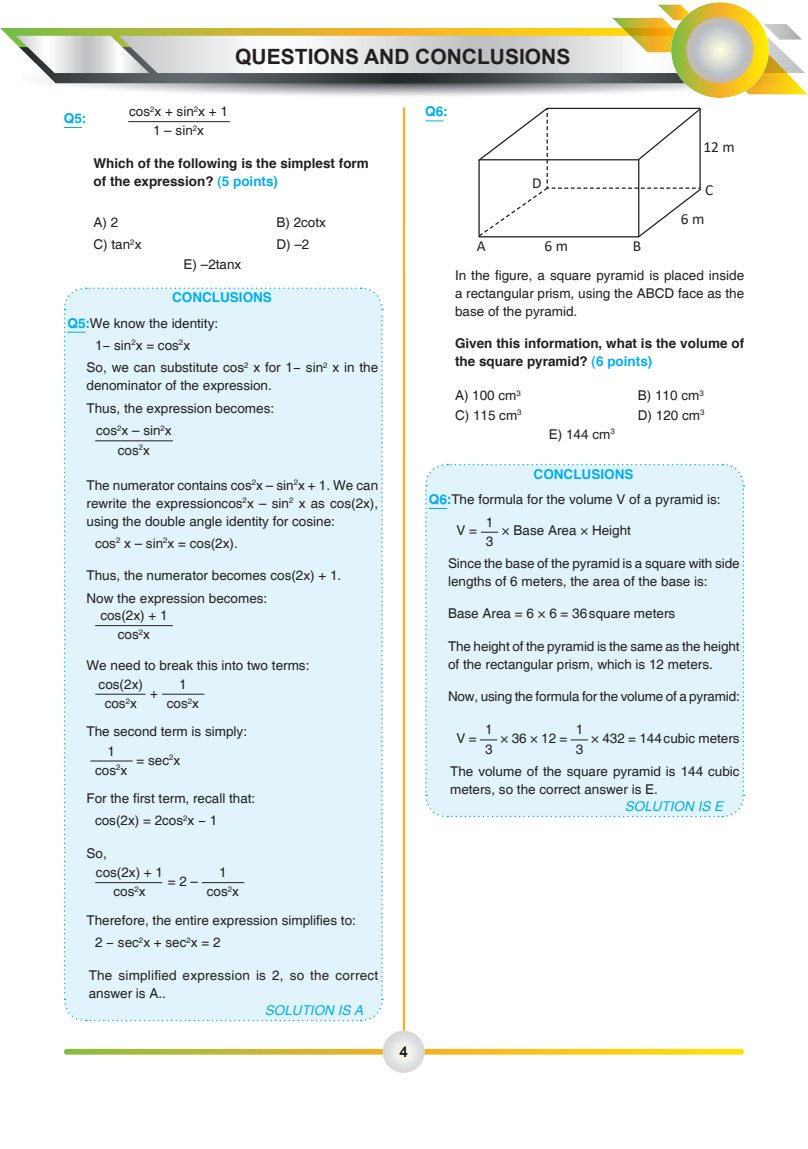
<style>
.page{position:relative;width:808px;height:1149px;background:#fff}
.page>*{position:absolute;margin:0;border:0;box-sizing:border-box;transform-origin:0 0}
.t1{font:700 21px "Arial";color:#231f20}
.t2{font:15.45px "Calibri";color:#231f20}
.t3{font:700 15px "Arial";color:#231f20}
.t4{font:13.5px/18px "Helvetica";color:#231f20}
.t5{font:700 13.5px/18px "Helvetica";color:#231f20}
.t6{font:italic 13.5px "Helvetica";color:#00aeef}
.t7{font:13.5px "Swis 721 BT Bold";color:#00aeef}
.s1{color:#00aeef}
.s2{font-weight:700;color:#00aeef}
.s3{font-family:"Swis 721 BT Bold";color:#00aeef}
</style>
<div class="page">
<svg style="left:0;top:2px;width:808px;height:96px"></svg>
<svg style="left:686px;top:17px;width:68px;height:66px"></svg>
<svg style="left:64px;top:1048px;width:680px;height:6px"></svg>
<svg style="left:382px;top:1030px;width:43px;height:42px"></svg>
<hr style="left:403px;top:107px;width:2px;height:923px;background:#f7b026">
<svg style="left:64px;top:127px;width:18px;height:1px"></svg>
<hr style="left:128px;top:121px;width:102px;height:1px;background:#231f20">
<div style="left:63px;top:287px;width:320px;height:734px;background:#e1f4fc"></div>
<svg style="left:425px;top:120px;width:19px;height:1px"></svg>
<svg style="left:478px;top:107px;width:224px;height:131px"></svg>
<div style="left:425px;top:463px;width:320px;height:354px;background:#e1f4fc"></div>
<h1 class="t1" style="left:235px;top:44px;width:337px">QUESTIONS AND CONCLUSIONS</h1>
<p class="t7" style="left:64px;top:110px;width:24px">Q5:</p>
<p class="t4" style="left:129px;top:103px;width:100px;line-height:19.2px;text-align:center">cos<sup>2</sup>x + sin<sup>2</sup>x + 1<br>1 – sin<sup>2</sup>x</p>
<p class="t5" style="left:94px;top:155px;width:277px">Which of the following is the simplest form of the expression? <span class="s1">(5 points)</span></p>
<p class="t4" style="left:94px;top:214px;width:26px">A) 2</p>
<p class="t4" style="left:276px;top:214px;width:51px">B) 2cotx</p>
<p class="t4" style="left:94px;top:237px;width:49px">C) tan<sup>2</sup>x</p>
<p class="t4" style="left:276px;top:237px;width:35px">D) –2</p>
<p class="t4" style="left:184px;top:256px;width:59px">E) –2tanx</p>
<p class="t4" style="left:67px;top:286px;width:206px;line-height:25.2px;text-indent:105px"><span class="s2">CONCLUSIONS<br></span><span class="s3">Q5:</span>We know the identity:</p>
<p class="t4" style="left:87px;top:334px;width:293px;line-height:22.2px;text-indent:9px">1− sin<sup>2</sup>x = cos<sup>2</sup>x<br>So, we can substitute cos<sup>2</sup> x for 1− sin<sup>2</sup> x in the</p>
<p class="t4" style="left:87px;top:377px;width:187px">denominator of the expression.</p>
<p class="t4" style="left:87px;top:400px;width:189px">Thus, the expression becomes:</p>
<p class="t4" style="left:96px;top:423px;width:77px">cos<sup>2</sup>x – sin<sup>2</sup>x</p>
<p class="t4" style="left:118px;top:442px;width:34px">cos<sup>2</sup>x</p>
<p class="t4" style="left:87px;top:477px;width:293px;text-align:justify">The numerator contains cos<sup>2</sup>x – sin<sup>2</sup>x + 1. We can rewrite the expressioncos<sup>2</sup>x – sin<sup>2</sup> x as cos(2x), using the double angle identity for cosine:</p>
<p class="t4" style="left:95px;top:535px;width:144px">cos<sup>2</sup> x – sin<sup>2</sup>x = cos(2x).</p>
<p class="t4" style="left:87px;top:565px;width:256px;line-height:22.2px">Thus, the numerator becomes cos(2x) + 1.<br>Now the expression becomes:</p>
<p class="t4" style="left:100px;top:607px;width:69px;line-height:19.2px;text-align:center">cos(2x) + 1 cos<sup>2</sup>x</p>
<p class="t4" style="left:87px;top:656px;width:224px">We need to break this into two terms:</p>
<p class="t4" style="left:99px;top:676px;width:46px">cos(2x)</p>
<p class="t4" style="left:105px;top:695px;width:34px">cos<sup>2</sup>x</p>
<p class="t4" style="left:150px;top:685px;width:9px">+</p>
<p class="t4" style="left:167px;top:675px;width:34px;line-height:19.2px;text-align:center">1 cos<sup>2</sup>x</p>
<p class="t4" style="left:87px;top:723px;width:162px">The second term is simply:</p>
<p class="t4" style="left:108px;top:742px;width:9px">1</p>
<p class="t4" style="left:95px;top:762px;width:34px">cos<sup>2</sup>x</p>
<p class="t4" style="left:136px;top:751px;width:45px">= sec<sup>2</sup>x</p>
<p class="t4" style="left:95px;top:787px;width:162px;line-height:22.2px;text-indent:-9px">For the first term, recall that: cos(2x) = 2cos<sup>2</sup>x − 1</p>
<p class="t4" style="left:87px;top:845px;width:22px">So,</p>
<p class="t4" style="left:96px;top:864px;width:69px">cos(2x) + 1</p>
<p class="t4" style="left:113px;top:883px;width:34px">cos<sup>2</sup>x</p>
<p class="t4" style="left:168px;top:873px;width:32px">= 2 –</p>
<p class="t4" style="left:207px;top:863px;width:34px;line-height:19.2px;text-align:center">1 cos<sup>2</sup>x</p>
<p class="t4" style="left:95px;top:909px;width:262px;line-height:22.2px;text-indent:-9px">Therefore, the entire expression simplifies to:<br>2 − sec<sup>2</sup>x + sec<sup>2</sup>x = 2</p>
<p class="t4" style="left:89px;top:965px;width:291px">The simplified expression is 2, so the correct answer is A..</p>
<p class="t6" style="left:265px;top:1002px;width:100px">SOLUTION IS A</p>
<p class="t7" style="left:425px;top:104px;width:24px">Q6:</p>
<p class="t2" style="left:703px;top:137px;width:33px">12 m</p>
<p class="t2" style="left:532px;top:173px;width:11px">D</p>
<p class="t2" style="left:544px;top:236px;width:25px">6 m</p>
<p class="t2" style="left:477px;top:236px;width:10px">A</p>
<p class="t2" style="left:633px;top:236px;width:10px">B</p>
<p class="t2" style="left:705px;top:181px;width:10px">C</p>
<p class="t2" style="left:681px;top:210px;width:25px">6 m</p>
<p class="t4" style="left:455px;top:266px;width:291px;text-align:justify">In the figure, a square pyramid is placed inside a rectangular prism, using the ABCD face as the base of the pyramid.</p>
<p class="t5" style="left:455px;top:335px;width:291px">Given this information, what is the volume of the square pyramid? <span class="s1">(6 points)</span></p>
<p class="t4" style="left:455px;top:388px;width:67px">A) 100 cm<sup>3</sup></p>
<p class="t4" style="left:638px;top:388px;width:67px">B) 110 cm<sup>3</sup></p>
<p class="t4" style="left:455px;top:407px;width:68px">C) 115 cm<sup>3</sup></p>
<p class="t4" style="left:638px;top:407px;width:68px">D) 120 cm<sup>3</sup></p>
<p class="t4" style="left:549px;top:426px;width:67px">E) 144 cm<sup>3</sup></p>
<p class="t4" style="left:429px;top:462px;width:293px;line-height:25.2px;text-indent:105px"><span class="s2">CONCLUSIONS<br></span><span class="s3">Q6:</span>The formula for the volume V of a pyramid is:</p>
<p class="t4" style="left:456px;top:522px;width:22px">V =</p>
<p class="t4" style="left:486px;top:513px;width:9px;line-height:19.2px">1<br>3</p>
<p class="t4" style="left:502px;top:522px;width:131px">× Base Area × Height</p>
<p class="t4" style="left:448px;top:554px;width:293px">Since the base of the pyramid is a square with side lengths of 6 meters, the area of the base is:</p>
<p class="t4" style="left:448px;top:605px;width:229px">Base Area = 6 × 6 = 36 square meters</p>
<p class="t4" style="left:448px;top:638px;width:293px">The height of the pyramid is the same as the height of the rectangular prism, which is 12 meters.</p>
<p class="t4" style="left:448px;top:688px;width:293px">Now, using the formula for the volume of a pyramid:</p>
<p class="t4" style="left:456px;top:730px;width:22px">V =</p>
<p class="t4" style="left:485px;top:721px;width:9px;line-height:19.2px">1<br>3</p>
<p class="t4" style="left:500px;top:729px;width:68px">× 36 × 12 =</p>
<p class="t4" style="left:576px;top:721px;width:9px;line-height:19.2px">1<br>3</p>
<p class="t4" style="left:591px;top:729px;width:150px">× 432 = 144 cubic meters</p>
<p class="t4" style="left:450px;top:762px;width:291px">The volume of the square pyramid is 144 cubic meters, so the correct answer is E.</p>
<p class="t6" style="left:625px;top:798px;width:100px">SOLUTION IS E</p>
<p class="t3" style="left:399px;top:1042px;width:10px">4</p>
</div>
